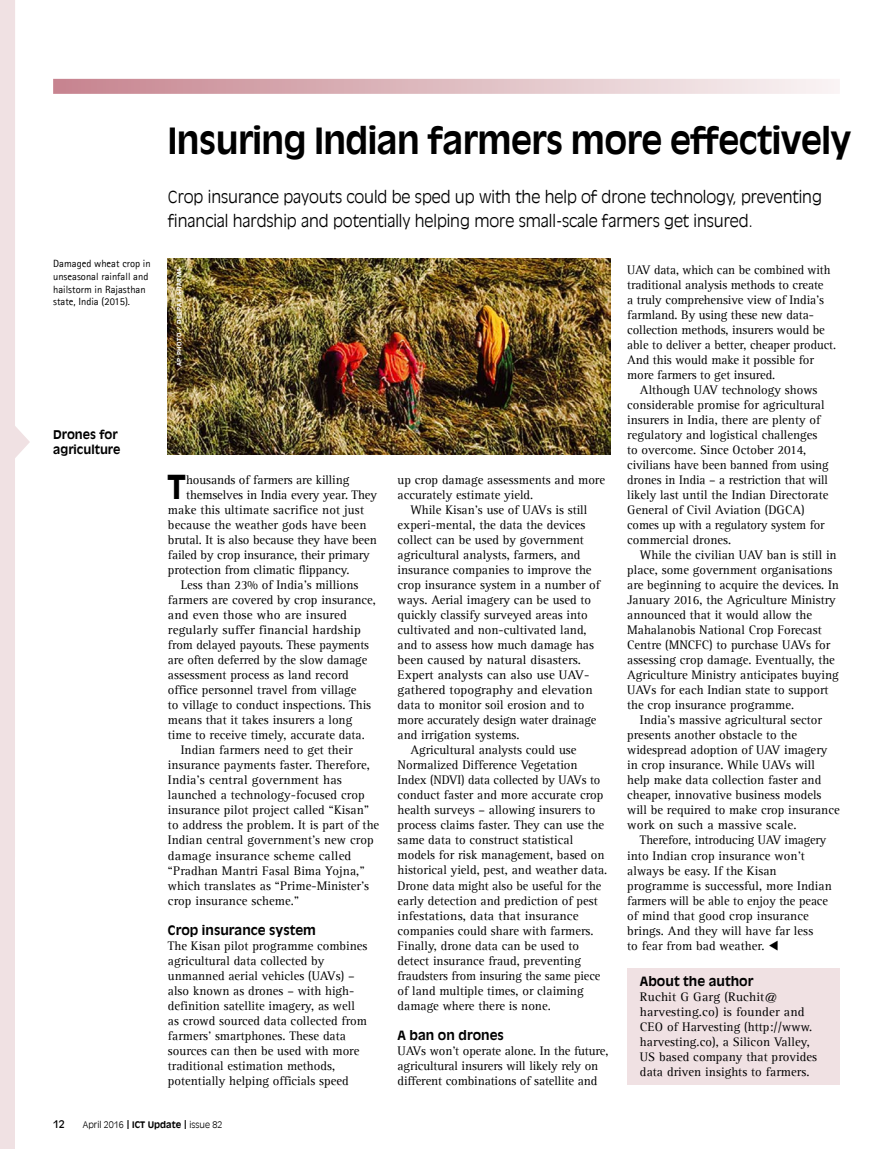
<style>
.page{position:relative;width:893px;height:1149px;background:#fff}
.page>*{position:absolute;margin:0;border:0;box-sizing:border-box;transform-origin:0 0}
.t1{font:700 36px "Antique Olive LT";letter-spacing:-.015em;color:#000;scale:.95 1}
.t2{font:700 33px "Antique Olive LT";color:#000}
.t3{font:300 16.5px/24px "Antique Olive LT";letter-spacing:-.005em;color:#000}
.t4{font:12.75px/15px "Agfa Rotis Serif";color:#000}
.t5{font:700 12.75px "Antique Olive LT";color:#000}
.t6{font:700 12px/15px "Antique Olive LT";color:#000}
.t7{font:10.5px/12.8px "Agfa Rotis Sans Serif";color:#000}
.t8{font:10.5px "Antique Olive LT";color:#000}
.t9{font:300 9px "Antique Olive LT";color:#000}
.t10{font:700 6px "Antique Olive LT";letter-spacing:.09em;color:#fff}
.s1{font-size:15px}
.s2{font-weight:700}
</style>
<div class="page">
<svg style="left:0;top:0;width:30px;height:1148px"></svg>
<svg style="left:53px;top:79px;width:786px;height:15px;background:#dfbcc1"></svg>
<img style="left:168px;top:259px;width:442px;height:195px">
<div style="left:627px;top:967px;width:213px;height:117px;background:#f0e1e3"></div>
<h1 class="t1" style="left:168px;top:118px;width:721px">Insuring Indian farmers more effectively</h1>
<p class="t3" style="left:168px;top:185px;width:655px">Crop insurance payouts could be sped up with the help of drone technology, preventing financial hardship and potentially helping more small-scale farmers get insured.</p>
<p class="t7" style="left:53px;top:257px;width:99px">Damaged wheat crop in unseasonal rainfall and hailstorm in Rajasthan state, India (2015).</p>
<p class="t10" style="left:176px;top:366px;width:100px;rotate:-90deg">AP PHOTO / DEEPAK SHARMA</p>
<p class="t6" style="left:53px;top:427px;width:69px">Drones for agriculture</p>
<h2 class="t2" style="left:168px;top:466px;width:20px">T</h2>
<p class="t4" style="left:186px;top:472px;width:165px">housands of farmers are killing</p>
<p class="t4" style="left:186px;top:487px;width:192px">themselves in India every year. They</p>
<p class="t4" style="left:168px;top:502px;width:198px">make this ultimate sacrifice not just</p>
<p class="t4" style="left:168px;top:517px;width:200px">because the weather gods have been</p>
<p class="t4" style="left:168px;top:532px;width:210px">brutal. It is also because they have been</p>
<p class="t4" style="left:168px;top:547px;width:203px">failed by crop insurance, their primary</p>
<p class="t4" style="left:168px;top:562px;width:183px">protection from climatic flippancy.</p>
<p class="t4" style="left:181px;top:577px;width:179px">Less than 23% of India’s millions</p>
<p class="t4" style="left:168px;top:592px;width:210px">farmers are covered by crop insurance,</p>
<p class="t4" style="left:168px;top:607px;width:181px">and even those who are insured</p>
<p class="t4" style="left:168px;top:622px;width:194px">regularly suffer financial hardship</p>
<p class="t4" style="left:168px;top:637px;width:203px">from delayed payouts. These payments</p>
<p class="t4" style="left:168px;top:652px;width:201px">are often deferred by the slow damage</p>
<p class="t4" style="left:168px;top:667px;width:182px">assessment process as land record</p>
<p class="t4" style="left:168px;top:682px;width:190px">office personnel travel from village</p>
<p class="t4" style="left:168px;top:697px;width:205px">to village to conduct inspections. This</p>
<p class="t4" style="left:168px;top:712px;width:186px">means that it takes insurers a long</p>
<p class="t4" style="left:168px;top:727px;width:198px">time to receive timely, accurate data.</p>
<p class="t4" style="left:181px;top:742px;width:173px">Indian farmers need to get their</p>
<p class="t4" style="left:168px;top:757px;width:204px">insurance payments faster. Therefore,</p>
<p class="t4" style="left:168px;top:772px;width:175px">India’s central government has</p>
<p class="t4" style="left:168px;top:787px;width:198px">launched a technology-focused crop</p>
<p class="t4" style="left:168px;top:802px;width:203px">insurance pilot project called “Kisan”</p>
<p class="t4" style="left:168px;top:817px;width:213px">to address the problem. It is part of the</p>
<p class="t4" style="left:168px;top:832px;width:207px">Indian central government’s new crop</p>
<p class="t4" style="left:168px;top:847px;width:185px">damage insurance scheme called</p>
<p class="t4" style="left:168px;top:862px;width:198px">“Pradhan Mantri Fasal Bima Yojna,”</p>
<p class="t4" style="left:168px;top:877px;width:203px">which translates as “Prime-Minister’s</p>
<p class="t4" style="left:168px;top:892px;width:133px">crop insurance scheme.”</p>
<p class="t5" style="left:168px;top:921px;width:150px">Crop insurance system</p>
<p class="t4" style="left:168px;top:937px;width:201px">The Kisan pilot programme combines agricultural data collected by unmanned aerial vehicles (UAVs) – also known as drones – with high&shy;definition satellite imagery, as well as crowd sourced data collected from farmers’ smartphones. These data sources can then be used with more traditional estimation methods, potentially helping officials speed</p>
<p class="t8" style="left:53px;top:1117px;width:13px">12</p>
<p class="t9" style="left:83px;top:1118px;width:141px">April 2016 <span class="s1">ı</span> <span class="s2">ICT Update</span> <span class="s1">ı</span> issue 82</p>
<p class="t4" style="left:398px;top:472px;width:209px">up crop damage assessments and more accurately estimate yield.</p>
<p class="t4" style="left:410px;top:502px;width:179px">While Kisan’s use of UAVs is still</p>
<p class="t4" style="left:398px;top:517px;width:189px">experi-mental, the data the devices</p>
<p class="t4" style="left:398px;top:532px;width:188px">collect can be used by government</p>
<p class="t4" style="left:398px;top:547px;width:184px">agricultural analysts, farmers, and</p>
<p class="t4" style="left:398px;top:562px;width:196px">insurance companies to improve the</p>
<p class="t4" style="left:398px;top:577px;width:204px">crop insurance system in a number of</p>
<p class="t4" style="left:398px;top:592px;width:195px">ways. Aerial imagery can be used to</p>
<p class="t4" style="left:398px;top:607px;width:192px">quickly classify surveyed areas into</p>
<p class="t4" style="left:398px;top:622px;width:191px">cultivated and non-cultivated land,</p>
<p class="t4" style="left:398px;top:637px;width:198px">and to assess how much damage has</p>
<p class="t4" style="left:398px;top:652px;width:185px">been caused by natural disasters.</p>
<p class="t4" style="left:398px;top:667px;width:193px">Expert analysts can also use UAV-</p>
<p class="t4" style="left:398px;top:682px;width:197px">gathered topography and elevation</p>
<p class="t4" style="left:398px;top:697px;width:188px">data to monitor soil erosion and to</p>
<p class="t4" style="left:398px;top:712px;width:200px">more accurately design water drainage</p>
<p class="t4" style="left:398px;top:727px;width:123px">and irrigation systems.</p>
<p class="t4" style="left:410px;top:742px;width:168px">Agricultural analysts could use</p>
<p class="t4" style="left:398px;top:757px;width:182px">Normalized Difference Vegetation</p>
<p class="t4" style="left:398px;top:772px;width:204px">Index (NDVI) data collected by UAVs to</p>
<p class="t4" style="left:398px;top:787px;width:207px">conduct faster and more accurate crop</p>
<p class="t4" style="left:398px;top:802px;width:199px">health surveys – allowing insurers to</p>
<p class="t4" style="left:398px;top:817px;width:208px">process claims faster. They can use the</p>
<p class="t4" style="left:398px;top:832px;width:177px">same data to construct statistical</p>
<p class="t4" style="left:398px;top:847px;width:208px">models for risk management, based on</p>
<p class="t4" style="left:398px;top:862px;width:211px">historical yield, pest, and weather data.</p>
<p class="t4" style="left:398px;top:877px;width:205px">Drone data might also be useful for the</p>
<p class="t4" style="left:398px;top:892px;width:202px">early detection and prediction of pest</p>
<p class="t4" style="left:398px;top:907px;width:183px">infestations, data that insurance</p>
<p class="t4" style="left:398px;top:922px;width:197px">companies could share with farmers.</p>
<p class="t4" style="left:398px;top:937px;width:183px">Finally, drone data can be used to</p>
<p class="t4" style="left:398px;top:952px;width:185px">detect insurance fraud, preventing</p>
<p class="t4" style="left:398px;top:967px;width:204px">fraudsters from insuring the same piece</p>
<p class="t4" style="left:398px;top:982px;width:188px">of land multiple times, or claiming</p>
<p class="t4" style="left:398px;top:997px;width:155px">damage where there is none.</p>
<p class="t5" style="left:398px;top:1026px;width:108px">A ban on drones</p>
<p class="t4" style="left:398px;top:1042px;width:212px">UAVs won’t operate alone. In the future, agricultural insurers will likely rely on different combinations of satellite and</p>
<p class="t4" style="left:627px;top:262px;width:210px">UAV data, which can be combined with traditional analysis methods to create<br>a truly comprehensive view of India’s farmland. By using these new data&shy;collection methods, insurers would be able to deliver a better, cheaper product.<br>And this would make it possible for more farmers to get insured.</p>
<p class="t4" style="left:627px;top:382px;width:203px;text-indent:13px">Although UAV technology shows considerable promise for agricultural insurers in India, there are plenty of regulatory and logistical challenges to overcome. Since October 2014, civilians have been banned from using drones in India – a restriction that will likely last until the Indian Directorate General of Civil Aviation (DGCA) comes up with a regulatory system for commercial drones.</p>
<p class="t4" style="left:627px;top:547px;width:213px;text-indent:13px">While the civilian UAV ban is still in place, some government organisations are beginning to acquire the devices. In January 2016, the Agriculture Ministry announced that it would allow the Mahalanobis National Crop Forecast Centre (MNCFC) to purchase UAVs for assessing crop damage. Eventually, the Agriculture Ministry anticipates buying UAVs for each Indian state to support the crop insurance programme.</p>
<p class="t4" style="left:627px;top:712px;width:214px;text-indent:13px">India’s massive agricultural sector presents another obstacle to the widespread adoption of UAV imagery in crop insurance. While UAVs will help make data collection faster and cheaper, innovative business models will be required to make crop insurance work on such a massive scale.</p>
<p class="t4" style="left:627px;top:832px;width:206px;text-indent:13px">Therefore, introducing UAV imagery into Indian crop insurance won’t always be easy. If the Kisan programme is successful, more Indian farmers will be able to enjoy the peace of mind that good crop insurance brings. And they will have far less<br>to fear from bad weather. ◀</p>
<p class="t5" style="left:640px;top:973px;width:115px">About the author</p>
<p class="t4" style="left:640px;top:989px;width:179px">Ruchit G Garg (Ruchit@ harvesting.co) is founder and<br>CEO of Harvesting (http://www. harvesting.co), a Silicon Valley,<br>US based company that provides data driven insights to farmers.</p>
</div>
